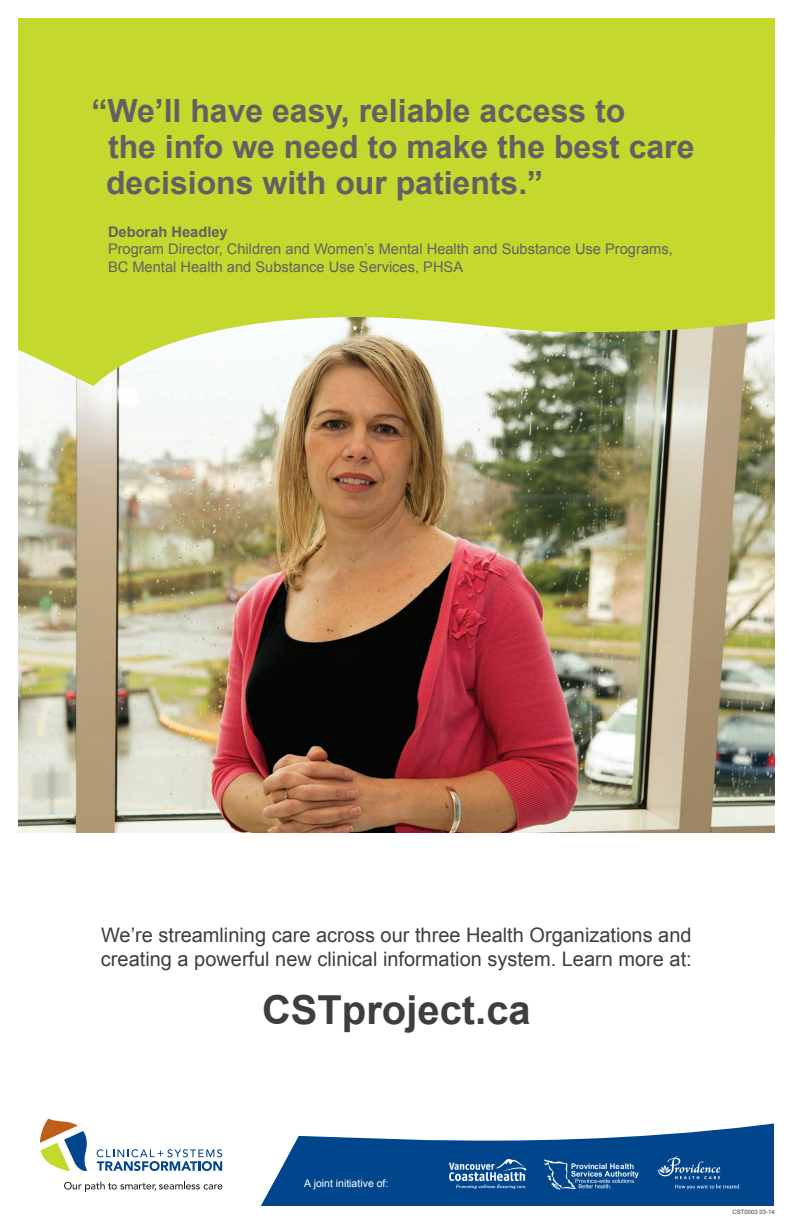
<style>
.page{position:relative;width:792px;height:1224px;background:#fff}
.page>*{position:absolute;margin:0;border:0;box-sizing:border-box;transform-origin:0 0}
.t1{font:700 40px "Arial";color:#3e3e3f}
.t2{font:700 32px/36px "Arial";color:#636064}
.t3{font:20px/24px "Arial";color:#3e3e3f}
.t4{font:14.7px/17.6px "Arial";color:#636064}
.t5{font:700 14.7px "Arial";color:#636064}
.t6{font:10.5px "Arial";color:#fff}
.t7{font:6px "Arial";color:#3e3e3f}
</style>
<div class="page">
<div style="left:18px;top:18px;width:757px;height:119px;background:#c4d82d"></div>
<img style="left:18px;top:390px;width:757px;height:442px">
<svg style="left:18px;top:137px;width:757px;height:253px;background:#c6d44c"></svg>
<svg style="left:40px;top:1119px;width:47px;height:53px"></svg>
<svg style="left:97px;top:1149px;width:125px;height:22px"></svg>
<svg style="left:64px;top:1182px;width:159px;height:10px"></svg>
<svg style="left:261px;top:1123px;width:513px;height:83px;fill:#01468c"></svg>
<img style="left:437px;top:1154px;width:311px;height:40px">
<h2 class="t2" style="left:106px;top:93px;width:590px;text-indent:-15px">“We’ll have easy, reliable access to<br>the info we need to make the best care decisions with our patients.”</h2>
<p class="t5" style="left:108px;top:223px;width:121px">Deborah Headley</p>
<p class="t4" style="left:108px;top:240px;width:566px">Program Director, Children and Women’s Mental Health and Substance Use Programs,<br>BC Mental Health and Substance Use Services, PHSA</p>
<p class="t3" style="left:101px;top:923px;width:592px">We’re streamlining care across our three Health Organizations and creating a powerful new clinical information system. Learn more at:</p>
<h1 class="t1" style="left:262px;top:988px;width:270px">CSTproject.ca</h1>
<p class="t6" style="left:304px;top:1178px;width:86px">A joint initiative of:</p>
<p class="t7" style="left:732px;top:1209px;width:44px">CST0003 03-14</p>
</div>
